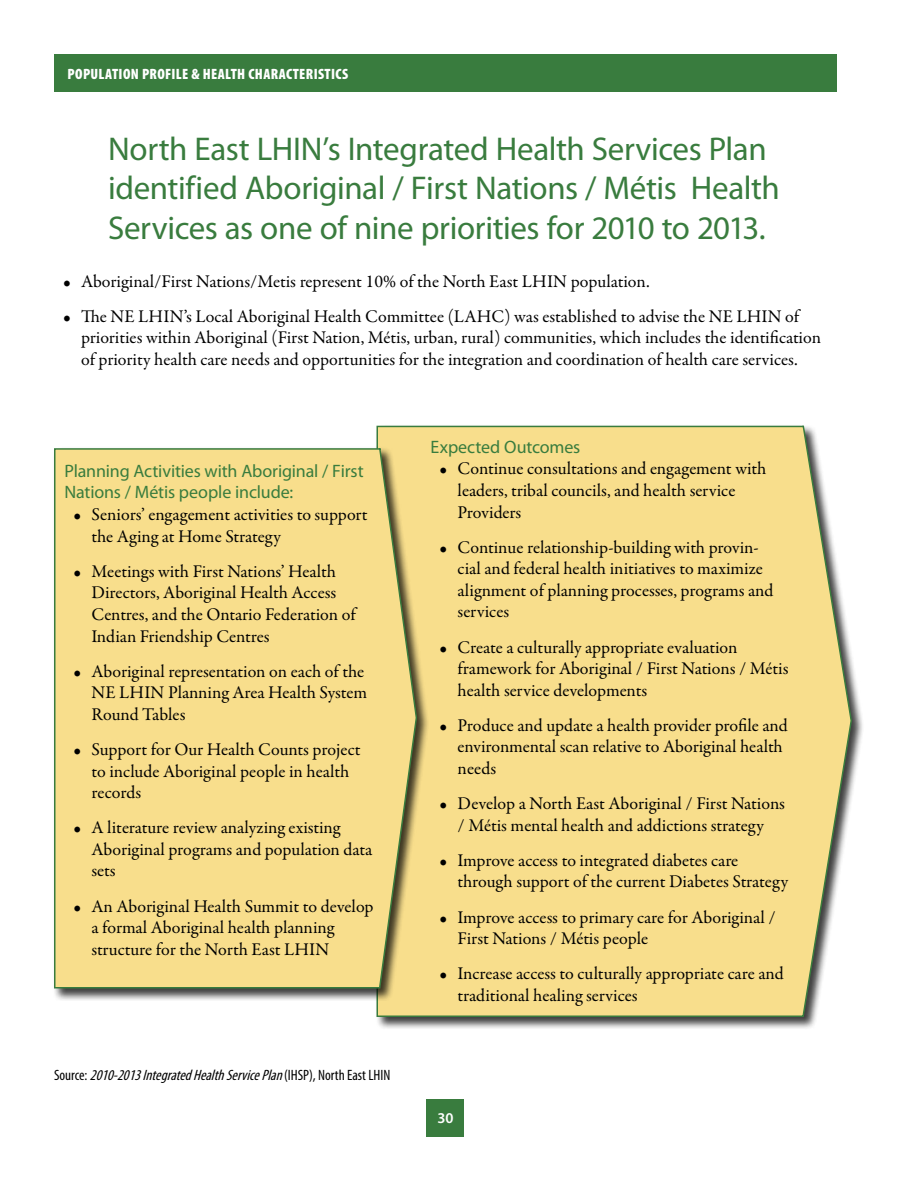
<style>
.page{position:relative;width:918px;height:1188px;background:#fff}
.page>*{position:absolute;margin:0;border:0;box-sizing:border-box;transform-origin:0 0}
.t1{font:33px/39.6px "Myriad Pro";letter-spacing:-.01em;color:#397c3e}
.t2{font:18px/21.6px "Garamond Premr Pro";letter-spacing:-.005em;color:#000}
.t3{font:18px/21.6px "Myriad Pro";letter-spacing:-.01em;color:#397c3e}
.t4{font:italic condensed 15px "Myriad Pro";color:#000}
.t5{font:900 condensed 15px "Myriad Pro";letter-spacing:.025em;color:#fff}
.t6{font:600 15px "Myriad Pro";color:#fff}
.s1{font-style:normal}
</style>
<div class="page">
<div style="left:375px;top:424px;width:489px;height:606px;background:#000;opacity:.75"></div>
<svg style="left:376px;top:424px;width:477px;height:594px;background:#f3dc8f"></svg>
<div style="left:52px;top:447px;width:377px;height:554px;background:#000;opacity:.75"></div>
<div style="left:53px;top:447px;width:365px;height:542px;background:#f8de8c"></div>
<div style="left:427px;top:1099px;width:37px;height:38px;background:#397c3e"></div>
<div style="left:54px;top:54px;width:783px;height:38px;background:#397c3e"></div>
<p class="t5" style="left:68px;top:64px;width:282px">POPULATION PROFILE &amp; HEALTH CHARACTERISTICS</p>
<h1 class="t1" style="left:108px;top:128px;width:673px">North East LHIN’s Integrated Health Services Plan identified Aboriginal / First Nations / Métis Health<br>Services as one of nine priorities for 2010 to 2013.</h1>
<p class="t2" style="left:63px;top:271px;width:588px">• Aboriginal/First Nations/Metis represent 10% of the North East LHIN population.</p>
<p class="t2" style="left:81px;top:306px;width:742px;text-indent:-18px">• The NE LHIN’s Local Aboriginal Health Committee (LAHC) was established to advise the NE LHIN of priorities within Aboriginal (First Nation, Métis, urban, rural) communities, which includes the identification of priority health care needs and opportunities for the integration and coordination of health care services.</p>
<p class="t3" style="left:64px;top:460px;width:301px">Planning Activities with Aboriginal / First<br>Nations / Métis people include:</p>
<p class="t2" style="left:91px;top:504px;width:278px;text-indent:-18px">• Seniors’ engagement activities to support the Aging at Home Strategy</p>
<p class="t2" style="left:91px;top:561px;width:266px;text-indent:-18px">• Meetings with First Nations’ Health Directors, Aboriginal Health Access Centres, and the Ontario Federation of Indian Friendship Centres</p>
<p class="t2" style="left:91px;top:661px;width:277px;text-indent:-18px">• Aboriginal representation on each of the<br>NE LHIN Planning Area Health System<br>Round Tables</p>
<p class="t2" style="left:91px;top:739px;width:271px;text-indent:-18px">• Support for Our Health Counts project to include Aboriginal people in health records</p>
<p class="t2" style="left:91px;top:817px;width:282px;text-indent:-18px">• A literature review analyzing existing<br>Aboriginal programs and population data sets</p>
<p class="t2" style="left:91px;top:896px;width:284px;text-indent:-18px">• An Aboriginal Health Summit to develop a formal Aboriginal health planning structure for the North East LHIN</p>
<p class="t4" style="left:54px;top:1066px;width:338px"><span class="s1">S o u r c e :</span> 2010-2013IntegratedHealthServicePlan<span class="s1">( I H S P ) , N o r t h E a s t L H I N</span></p>
<p class="t3" style="left:431px;top:436px;width:151px">Expected Outcomes</p>
<p class="t2" style="left:458px;top:458px;width:310px;text-indent:-18px">• Continue consultations and engagement with leaders, tribal councils, and health service<br>Providers</p>
<p class="t2" style="left:458px;top:537px;width:317px;text-indent:-18px">• Continue relationship-building with provin&shy;cial and federal health initiatives to maximize alignment of planning processes, programs and services</p>
<p class="t2" style="left:458px;top:636px;width:332px;text-indent:-18px">• Create a culturally appropriate evaluation framework for Aboriginal / First Nations / Métis health service developments</p>
<p class="t2" style="left:458px;top:715px;width:332px;text-indent:-18px">• Produce and update a health provider profile and environmental scan relative to Aboriginal health needs</p>
<p class="t2" style="left:440px;top:793px;width:347px;text-align:center">• Develop a North East Aboriginal / First Nations / Métis mental health and addictions strategy</p>
<p class="t2" style="left:458px;top:850px;width:332px;text-indent:-18px">• Improve access to integrated diabetes care through support of the current Diabetes Strategy</p>
<p class="t2" style="left:458px;top:906px;width:320px;text-indent:-18px">• Improve access to primary care for Aboriginal /<br>First Nations / Métis people</p>
<p class="t2" style="left:458px;top:963px;width:328px;text-indent:-18px">• Increase access to culturally appropriate care and traditional healing services</p>
<p class="t6" style="left:437px;top:1109px;width:18px">30</p>
</div>
